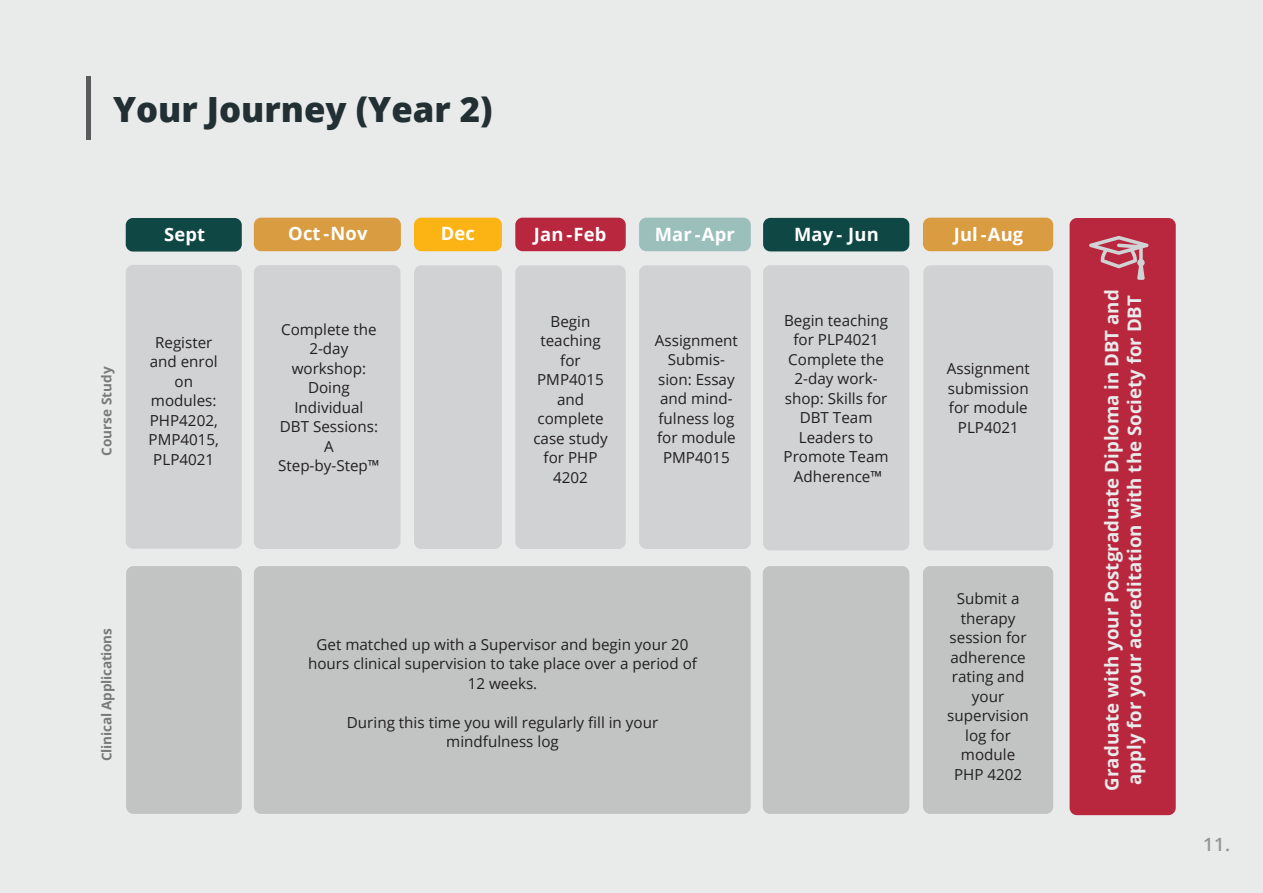
<style>
.page{position:relative;width:1263px;height:893px;background:#e9eaea}
.page>*{position:absolute;margin:0;border:0;box-sizing:border-box;transform-origin:0 0}
.t1{font:800 34.8px "Open Sans";color:#223034}
.t2{font:700 18.6px/23px "Open Sans";color:#e9eaea;text-align:center}
.t3{font:700 18.3px "Open Sans";letter-spacing:.01em;color:#fff}
.t4{font:600 18.3px "Open Sans";color:#939597}
.t5{font:15.15px/19.5px "Open Sans";color:#221f1f;text-align:center}
.t6{font:700 13.5px "Open Sans";letter-spacing:-.015em;color:#777b7c}
.s1{font-size:18.15px}
</style>
<div class="page">
<div style="left:86px;top:76px;width:5px;height:63px;background:#575b5c"></div>
<div style="left:639px;top:265px;width:112px;height:284px;background:#d1d2d4;border-radius:7px"></div>
<div style="left:126px;top:566px;width:116px;height:248px;background:#c2c4c4;border-radius:7px"></div>
<div style="left:254px;top:566px;width:497px;height:248px;background:#c2c4c4;border-radius:7px"></div>
<div style="left:763px;top:566px;width:146px;height:248px;background:#c2c4c4;border-radius:7px"></div>
<div style="left:923px;top:566px;width:130px;height:248px;background:#c2c4c4;border-radius:7px"></div>
<div style="left:1069px;top:218px;width:107px;height:597px;background:#b8273e;border-radius:7px"></div>
<div style="left:515px;top:265px;width:111px;height:284px;background:#d1d2d4;border-radius:7px"></div>
<div style="left:763px;top:265px;width:146px;height:285px;background:#d1d2d4;border-radius:7px"></div>
<div style="left:923px;top:265px;width:130px;height:285px;background:#d1d2d4;border-radius:7px"></div>
<div style="left:414px;top:265px;width:88px;height:284px;background:#d1d2d4;border-radius:7px"></div>
<div style="left:254px;top:265px;width:146px;height:284px;background:#d1d2d4;border-radius:7px"></div>
<div style="left:126px;top:265px;width:116px;height:284px;background:#d1d2d4;border-radius:7px"></div>
<div style="left:126px;top:218px;width:116px;height:34px;background:#0e4744;border-radius:7px"></div>
<div style="left:254px;top:218px;width:147px;height:33px;background:#da9c40;border-radius:7px"></div>
<div style="left:414px;top:218px;width:88px;height:33px;background:#fcb414;border-radius:7px"></div>
<div style="left:515px;top:218px;width:111px;height:33px;background:#b8273e;border-radius:7px"></div>
<div style="left:639px;top:218px;width:112px;height:33px;background:#9bc0bb;border-radius:7px"></div>
<div style="left:763px;top:218px;width:146px;height:33px;background:#0e4744;border-radius:7px"></div>
<div style="left:923px;top:218px;width:130px;height:33px;background:#da9c40;border-radius:7px"></div>
<svg style="left:1089px;top:236px;width:59px;height:44px"></svg>
<h1 class="t1" style="left:113px;top:95px;width:381px">Your Journey (Year 2)</h1>
<p class="t6" style="left:101px;top:456px;width:90px;rotate:-90deg">Course Study</p>
<p class="t3" style="left:164px;top:227px;width:43px">Sept</p>
<p class="t3" style="left:288px;top:226px;width:81px">Oct <span class="s1">-</span> Nov</p>
<p class="t3" style="left:441px;top:226px;width:36px">Dec</p>
<p class="t3" style="left:534px;top:227px;width:74px">Jan <span class="s1">-</span> Feb</p>
<p class="t3" style="left:655px;top:227px;width:81px">Mar <span class="s1">-</span> Apr</p>
<p class="t3" style="left:794px;top:227px;width:86px">May <span class="s1">-</span> Jun</p>
<p class="t3" style="left:954px;top:227px;width:71px">Jul <span class="s1">-</span> Aug</p>
<p class="t5" style="left:149px;top:334px;width:72px">Register and enrol on modules:<br>PHP4202,<br>PMP4015,<br>PLP4021</p>
<p class="t5" style="left:278px;top:321px;width:103px">Complete the<br>2-day workshop:<br>Doing<br>Individual<br>DBT Sessions:<br>A<br>Step-by-Step™</p>
<p class="t5" style="left:533px;top:313px;width:76px">Begin teaching for<br>PMP4015 and complete case study for PHP<br>4202</p>
<p class="t5" style="left:655px;top:332px;width:84px">Assignment<br>Submis&shy;sion: Essay and mind&shy;fulness log for module<br>PMP4015</p>
<p class="t5" style="left:783px;top:312px;width:107px">Begin teaching for PLP4021<br>Complete the<br>2-day work&shy;shop: Skills for<br>DBT Team<br>Leaders to<br>Promote Team<br>Adherence™</p>
<p class="t5" style="left:947px;top:360px;width:84px">Assignment submission for module<br>PLP4021</p>
<p class="t6" style="left:101px;top:761px;width:134px;rotate:-90deg">Clinical Applications</p>
<p class="t5" style="left:308px;top:634px;width:390px">Get matched up with a Supervisor and begin your 20 hours clinical supervision to take place over a period of<br>12 weeks.</p>
<p class="t5" style="left:347px;top:712px;width:313px">During this time you will regularly fill in your mindfulness log</p>
<p class="t5" style="left:947px;top:588px;width:83px">Submit a therapy session for adherence rating and your supervision log for module<br>PHP 4202</p>
<p class="t2" style="left:1102px;top:790px;width:502px;rotate:-90deg">Graduate with your Postgraduate Diploma in DBT and apply for your accreditation with the Society for DBT</p>
<p class="t4" style="left:1203px;top:832px;width:28px">11.</p>
</div>
